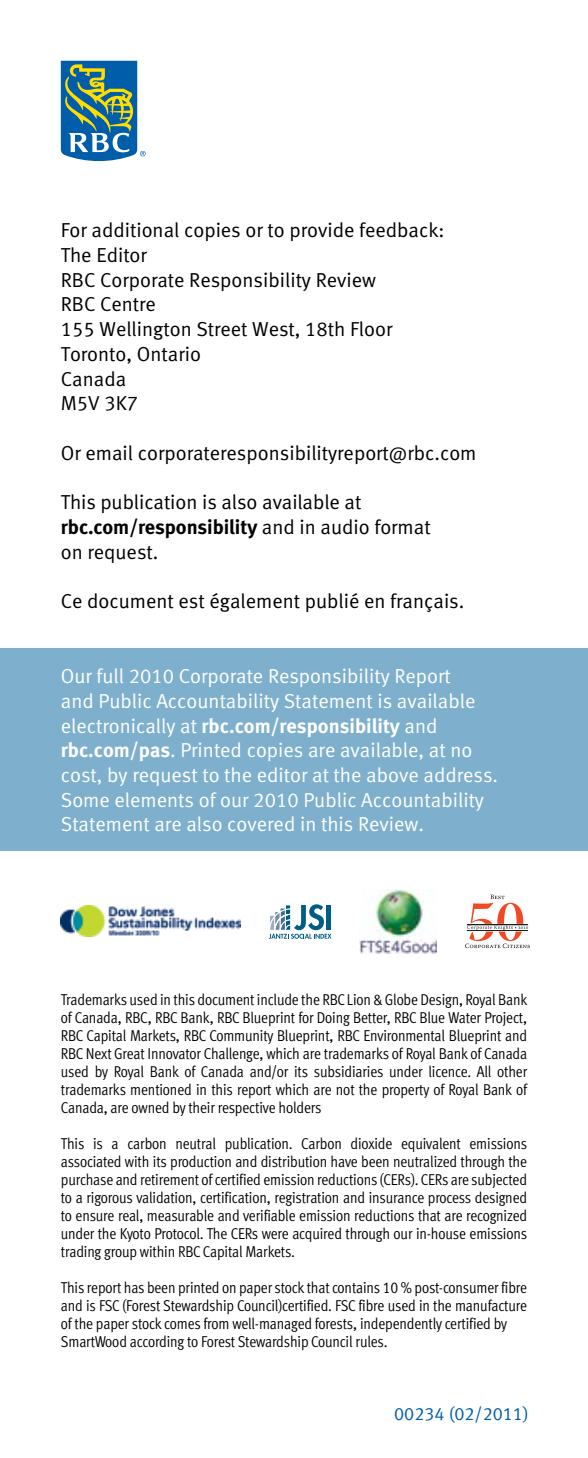
<style>
.page{position:relative;width:588px;height:1458px;background:#fff}
.page>*{position:absolute;margin:0;border:0;box-sizing:border-box;transform-origin:0 0}
.t1{font:20.25px/24.8px "Meta Normal LF";color:#000}
.t2{font:20.25px/24.8px "Meta Normal LF";color:#fff}
.t3{font:20.25px "Meta Bold LF";color:#fff}
.t4{font:20.25px "Meta Bold LF";color:#000}
.t5{font:18px "Meta Normal LF";color:#005daa}
.t6{font:15.75px/18px "Meta Cond Normal LF";letter-spacing:-.01em;color:#000;text-align:justify}
.s1{font-family:"Meta Normal LF"}
.s2{font-family:"Meta Bold LF"}
</style>
<div class="page">
<svg style="left:61px;top:61px;width:84px;height:100px;background:#548d9c"></svg>
<div style="left:0;top:648px;width:587px;height:202px;background:#7eb0cd"></div>
<svg style="left:465px;top:895px;width:64px;height:53px"></svg>
<img style="left:61px;top:906px;width:179px;height:31px">
<img style="left:359px;top:889px;width:77px;height:65px">
<svg style="left:268px;top:904px;width:63px;height:35px"></svg>
<p class="t1" style="left:61px;top:218px;width:385px">For additional copies or to provide feedback:<br>The Editor<br>RBC Corporate Responsibility Review<br>RBC Centre<br>155 Wellington Street West, 18th Floor<br>Toronto, Ontario<br>Canada<br>M5V 3K7</p>
<p class="t1" style="left:61px;top:440px;width:417px">Or email corporateresponsibilityreport@rbc.com</p>
<p class="t1" style="left:61px;top:490px;width:302px">This publication is also available at</p>
<p class="t4" style="left:61px;top:515px;width:371px">rbc.com/responsibility <span class="s1">and in audio format</span></p>
<p class="t1" style="left:61px;top:539px;width:99px">on request.</p>
<p class="t1" style="left:61px;top:589px;width:405px">Ce document est également publié en français.</p>
<p class="t2" style="left:61px;top:663px;width:416px">Our full 2010 Corporate Responsibility Report and Public Accountability Statement is available</p>
<p class="t3" style="left:61px;top:713px;width:378px"><span class="s1">electronically at</span> rbc.com/responsibility <span class="s1">and</span></p>
<p class="t2" style="left:61px;top:738px;width:438px"><span class="s2">rbc.com/pas</span>. Printed copies are available, at no cost, by request to the editor at the above address.<br>Some elements of our 2010 Public Accountability Statement are also covered in this Review.</p>
<p class="t6" style="left:61px;top:990px;width:467px">Trademarks used in this document include the RBC Lion &amp; Globe Design, Royal Bank of Canada, RBC, RBC Bank, RBC Blueprint for Doing Better, RBC Blue Water Project, RBC Capital Markets, RBC Community Blueprint, RBC Environmental Blueprint and RBC Next Great Innovator Challenge, which are trademarks of Royal Bank of Canada used by Royal Bank of Canada and/or its subsidiaries under licence. All other trademarks mentioned in this report which are not the property of Royal Bank of Canada, are owned by their respective holders</p>
<p class="t6" style="left:61px;top:1134px;width:467px">This is a carbon neutral publication. Carbon dioxide equivalent emissions associated with its production and distribution have been neutralized through the purchase and retirement of certified emission reductions (CERs). CERs are subjected to a rigorous validation, certification, registration and insurance process designed to ensure real, measurable and verifiable emission reductions that are recognized under the Kyoto Protocol. The CERs were acquired through our in-house emissions trading group within RBC Capital Markets.</p>
<p class="t6" style="left:61px;top:1278px;width:467px;text-align:left">This report has been printed on paper stock that contains 10 % post-consumer fibre and is FSC (Forest Stewardship Council)certified. FSC fibre used in the manufacture of the paper stock comes from well-managed forests, independently certified by SmartWood according to Forest Stewardship Council rules.</p>
<p class="t5" style="left:394px;top:1403px;width:136px">00234 (02/2011)</p>
</div>
